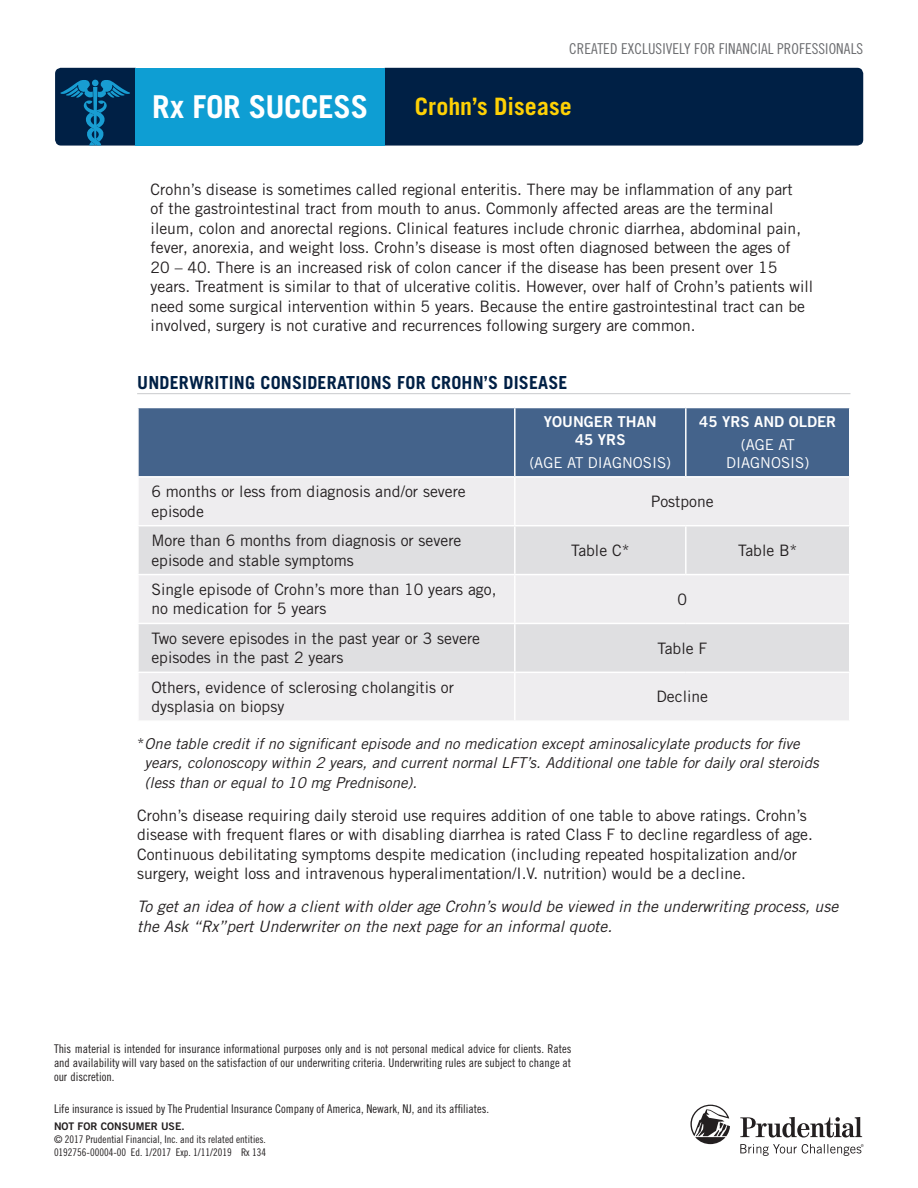
<style>
.page{position:relative;width:918px;height:1188px;background:#fff}
.page>*{position:absolute;margin:0;border:0;box-sizing:border-box;transform-origin:0 0}
.t1{font:700 31.5px "Trade Gothic LT Std";letter-spacing:-.015em;color:#fff}
.t2{font:700 24px "Trade Gothic LT Std";color:#fed105}
.RC_-_head__dk_blue{font:700 18px "Trade Gothic LT Std";letter-spacing:.01em;color:#002045}
.body{font:15.75px/19.5px "Trade Gothic LT Std";color:#231f20}
.body-2{font:italic 15.75px/19.5px "Trade Gothic LT Std";color:#231f20}
.body-3{font:italic 15px/19.5px "Trade Gothic LT Std";color:#231f20}
.t3{font:15px "Trade Gothic LT Std Cn 18";letter-spacing:.005em;color:#6c6d70}
.body-4{font:15px/18px "Trade Gothic LT Std";color:#fff;text-align:center}
.body-5{font:15px/18px "Trade Gothic LT Std Bd 2";color:#fff;text-align:center}
.t4{font:12px/14.2px "Trade Gothic LT Std Cn 18";color:#231f20;text-align:justify}
.t5{font:10.5px "Trade Gothic LT Std Cn 18";color:#231f20}
.t6{font:10.5px "Trade Gothic LT Std Bd 2";color:#231f20}
.s1{font-style:normal}
</style>
<div class="page">
<hr style="left:137px;top:393px;width:713px;height:1px;background:#c9cacc">
<div style="left:139px;top:408px;width:710px;height:68px;background:#44638b"></div>
<div style="left:139px;top:478px;width:710px;height:242px;background:#eeedef"></div>
<svg style="left:139px;top:526px;width:710px;height:146px;background:#e4e4e5"></svg>
<hr style="left:514px;top:408px;width:2px;height:68px;background:#fff">
<hr style="left:685px;top:408px;width:2px;height:68px;background:#fff">
<hr style="left:514px;top:478px;width:2px;height:47px;background:#fff">
<hr style="left:137px;top:525px;width:378px;height:1px;background:#fff">
<hr style="left:515px;top:525px;width:171px;height:1px;background:#fff">
<hr style="left:514px;top:526px;width:2px;height:48px;background:#fff">
<hr style="left:686px;top:525px;width:164px;height:1px;background:#fff">
<hr style="left:685px;top:526px;width:2px;height:48px;background:#fff">
<hr style="left:137px;top:574px;width:378px;height:1px;background:#fff">
<hr style="left:515px;top:574px;width:171px;height:1px;background:#fff">
<hr style="left:514px;top:575px;width:2px;height:48px;background:#fff">
<hr style="left:686px;top:574px;width:164px;height:1px;background:#fff">
<hr style="left:137px;top:623px;width:378px;height:1px;background:#fff">
<hr style="left:515px;top:623px;width:171px;height:1px;background:#fff">
<hr style="left:514px;top:624px;width:2px;height:48px;background:#fff">
<hr style="left:686px;top:623px;width:164px;height:1px;background:#fff">
<hr style="left:137px;top:672px;width:378px;height:1px;background:#fff">
<hr style="left:515px;top:672px;width:171px;height:1px;background:#fff">
<hr style="left:514px;top:673px;width:2px;height:47px;background:#fff">
<hr style="left:686px;top:672px;width:164px;height:1px;background:#fff">
<svg style="left:55px;top:68px;width:81px;height:78px;background:#063b62"></svg>
<div style="left:385px;top:68px;width:478px;height:78px;background:#002045"></div>
<div style="left:136px;top:68px;width:249px;height:78px;background:#0e9ed3"></div>
<svg style="left:690px;top:1105px;width:174px;height:51px"></svg>
<p class="t3" style="left:569px;top:40px;width:296px">CREATED EXCLUSIVELY FOR FINANCIAL PROFESSIONALS</p>
<p class="t1" style="left:152px;top:87px;width:218px">Rx FOR SUCCESS</p>
<p class="t2" style="left:415px;top:92px;width:158px">Crohn’s Disease</p>
<p class="body" style="left:151px;top:179px;width:664px">Crohn’s disease is sometimes called regional enteritis. There may be inflammation of any part<br>of the gastrointestinal tract from mouth to anus. Commonly affected areas are the terminal ileum, colon and anorectal regions. Clinical features include chronic diarrhea, abdominal pain, fever, anorexia, and weight loss. Crohn’s disease is most often diagnosed between the ages of 20 – 40. There is an increased risk of colon cancer if the disease has been present over 15 years. Treatment is similar to that of ulcerative colitis. However, over half of Crohn’s patients will need some surgical intervention within 5 years. Because the entire gastrointestinal tract can be involved, surgery is not curative and recurrences following surgery are common.</p>
<p class="RC_-_head__dk_blue" style="left:137px;top:371px;width:432px">UNDERWRITING CONSIDERATIONS FOR CROHN’S DISEASE</p>
<p class="body-5" style="left:544px;top:413px;width:114px">YOUNGER THAN<br>45 YRS</p>
<p class="body-4" style="left:529px;top:453px;width:143px">(AGE AT DIAGNOSIS)</p>
<p class="body-5" style="left:699px;top:413px;width:138px">45 YRS AND OLDER</p>
<p class="body-4" style="left:726px;top:435px;width:85px">(AGE AT<br>DIAGNOSIS)</p>
<p class="body" style="left:151px;top:482px;width:316px">6 months or less from diagnosis and/or severe episode</p>
<p class="body" style="left:651px;top:491px;width:64px">Postpone</p>
<p class="body" style="left:151px;top:531px;width:312px">More than 6 months from diagnosis or severe episode and stable symptoms</p>
<p class="body" style="left:571px;top:540px;width:60px">Table C*</p>
<p class="body" style="left:738px;top:540px;width:61px">Table B*</p>
<p class="body" style="left:151px;top:579px;width:347px">Single episode of Crohn’s more than 10 years ago, no medication for 5 years</p>
<p class="body" style="left:677px;top:589px;width:11px">0</p>
<p class="body" style="left:151px;top:628px;width:330px">Two severe episodes in the past year or 3 severe episodes in the past 2 years</p>
<p class="body" style="left:657px;top:638px;width:51px">Table F</p>
<p class="body" style="left:151px;top:677px;width:304px">Others, evidence of sclerosing cholangitis or dysplasia on biopsy</p>
<p class="body" style="left:656px;top:687px;width:53px">Decline</p>
<p class="body-3" style="left:145px;top:734px;width:676px;text-indent:-8px"><span class="s1">*</span>One table credit if no significant episode and no medication except aminosalicylate products for five years, colonoscopy within 2 years, and current normal LFT’s. Additional one table for daily oral steroids (less than or equal to 10 mg Prednisone).</p>
<p class="body" style="left:137px;top:805px;width:677px">Crohn’s disease requiring daily steroid use requires addition of one table to above ratings. Crohn’s disease with frequent flares or with disabling diarrhea is rated Class F to decline regardless of age.<br>Continuous debilitating symptoms despite medication (including repeated hospitalization and/or surgery, weight loss and intravenous hyperalimentation/I.V. nutrition) would be a decline.</p>
<p class="body-2" style="left:137px;top:897px;width:703px">To get an idea of how a client with older age Crohn’s would be viewed in the underwriting process, use the Ask “Rx”pert Underwriter on the next page for an informal quote.</p>
<p class="t4" style="left:54px;top:1041px;width:519px">This material is intended for insurance informational purposes only and is not personal medical advice for clients. Rates and availability will vary based on the satisfaction of our underwriting criteria. Underwriting rules are subject to change at our discretion.</p>
<p class="t4" style="left:54px;top:1102px;width:437px">Life insurance is issued by The Prudential Insurance Company of America, Newark, NJ, and its affiliates.</p>
<p class="t6" style="left:54px;top:1120px;width:132px">NOT FOR CONSUMER USE.</p>
<p class="t5" style="left:54px;top:1133px;width:213px">© 2017 Prudential Financial, Inc. and its related entities.</p>
<p class="t5" style="left:54px;top:1146px;width:214px">0192756-00004-00 Ed. 1/2017 Exp. 1/11/2019 Rx 134</p>
</div>
